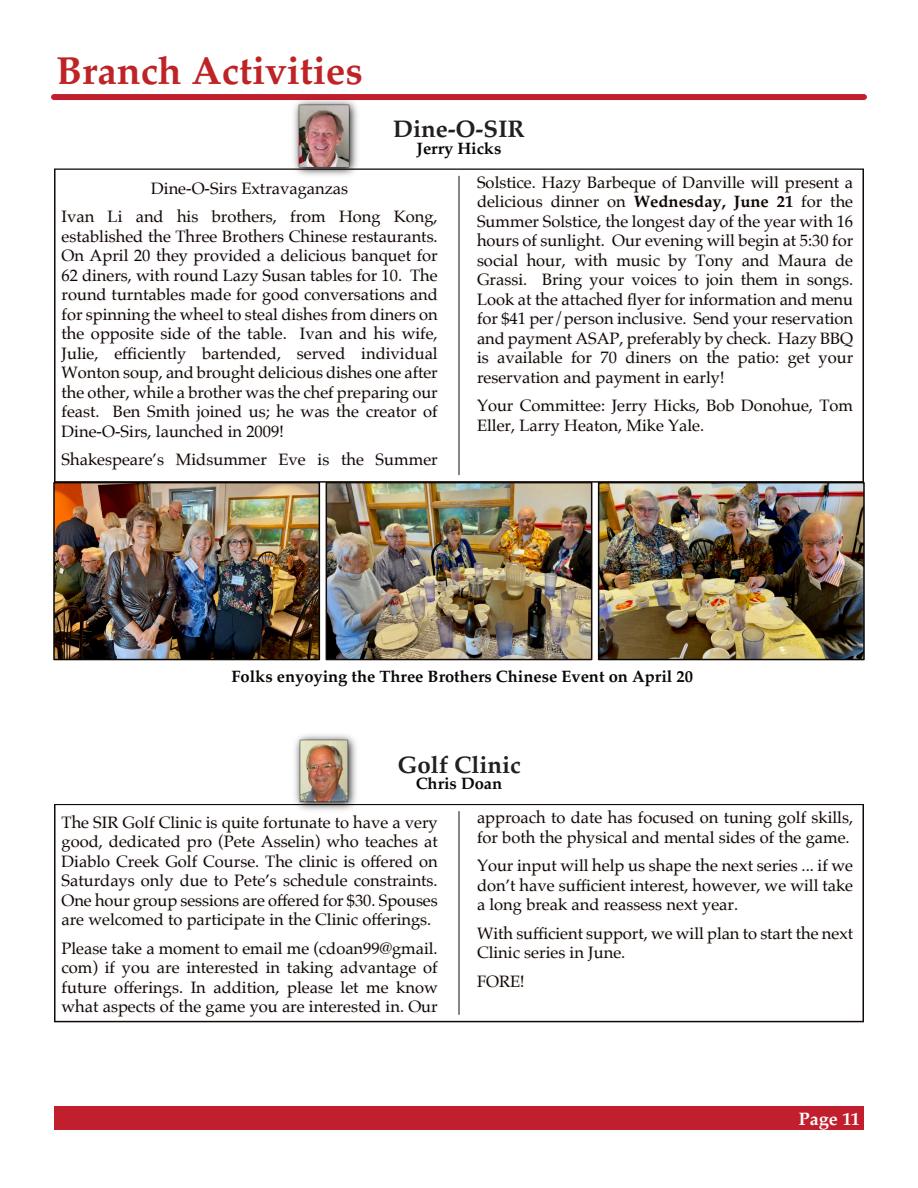
<style>
.page{position:relative;width:918px;height:1188px;background:#fff}
.page>*{position:absolute;margin:0;border:0;box-sizing:border-box;transform-origin:0 0}
.t1{font:700 39px "Palatino";color:#bf2325}
.t2{font:700 24px "Palatino";color:#231f20}
.t3{font:700 18px "Palatino";color:#fff}
.t4{font:16.5px/19.5px "Palatino";color:#080704;text-align:justify}
.t5{font:700 16.5px "Palatino";color:#080704}
.s1{font-weight:700}
</style>
<div class="page">
<div style="left:54px;top:1107px;width:810px;height:23px;background:#c11f2d"></div>
<div style="left:54px;top:94px;width:810px;height:6px;background:#c11f2d"></div>
<svg style="left:54px;top:168px;width:810px;height:315px"></svg>
<hr style="left:459px;top:176px;width:1px;height:299px;background:#120a09">
<img style="left:56px;top:485px;width:261px;height:172px">
<div style="left:53px;top:482px;width:267px;height:178px;border:2px solid #080704"></div>
<img style="left:329px;top:485px;width:260px;height:172px">
<div style="left:326px;top:482px;width:266px;height:178px;border:2px solid #150b0a"></div>
<img style="left:601px;top:485px;width:261px;height:172px">
<div style="left:598px;top:482px;width:267px;height:178px;border:2px solid #080704"></div>
<img style="left:291px;top:100px;width:70px;height:78px">
<svg style="left:54px;top:804px;width:810px;height:218px"></svg>
<hr style="left:459px;top:811px;width:1px;height:204px;background:#120a09">
<img style="left:292px;top:734px;width:68px;height:79px">
<h1 class="t1" style="left:56px;top:52px;width:308px">Branch Activities</h1>
<h2 class="t2" style="left:393px;top:117px;width:133px">Dine-O-SIR</h2>
<p class="t5" style="left:417px;top:140px;width:86px">Jerry Hicks</p>
<p class="t4" style="left:62px;top:175px;width:378px;line-height:28.5px;text-align:center">Dine-O-Sirs Extravaganzas<br>Ivan Li and his brothers, from Hong Kong,</p>
<p class="t4" style="left:62px;top:228px;width:378px">established the Three Brothers Chinese restaurants.<br>On April 20 they provided a delicious banquet for 62 diners, with round Lazy Susan tables for 10. The round turntables made for good conversations and for spinning the wheel to steal dishes from diners on the opposite side of the table. Ivan and his wife, Julie, efficiently bartended, served individual Wonton soup, and brought delicious dishes one after the other, while a brother was the chef preparing our feast. Ben Smith joined us; he was the creator of Dine-O-Sirs, launched in 2009!</p>
<p class="t4" style="left:62px;top:451px;width:378px">Shakespeare’s Midsummer Eve is the Summer</p>
<p class="t4" style="left:477px;top:174px;width:378px">Solstice. Hazy Barbeque of Danville will present a delicious dinner on <span class="s1">Wednesday, June 21</span> for the Summer Solstice, the longest day of the year with 16 hours of sunlight. Our evening will begin at 5:30 for social hour, with music by Tony and Maura de Grassi. Bring your voices to join them in songs.<br>Look at the attached flyer for information and menu for $41 per/person inclusive. Send your reservation and payment ASAP, preferably by check. Hazy BBQ is available for 70 diners on the patio: get your reservation and payment in early!</p>
<p class="t4" style="left:477px;top:397px;width:378px">Your Committee: Jerry Hicks, Bob Donohue, Tom<br>Eller, Larry Heaton, Mike Yale.</p>
<p class="t5" style="left:231px;top:668px;width:463px">Folks enyoying the Three Brothers Chinese Event on April 20</p>
<h2 class="t2" style="left:397px;top:753px;width:125px">Golf Clinic</h2>
<p class="t5" style="left:416px;top:775px;width:88px">Chris Doan</p>
<p class="t4" style="left:62px;top:813px;width:378px">The SIR Golf Clinic is quite fortunate to have a very good, dedicated pro (Pete Asselin) who teaches at Diablo Creek Golf Course. The clinic is offered on Saturdays only due to Pete’s schedule constraints.<br>One hour group sessions are offered for $30. Spouses are welcomed to participate in the Clinic offerings.</p>
<p class="t4" style="left:62px;top:939px;width:378px">Please take a moment to email me (cdoan99@gmail. com) if you are interested in taking advantage of future offerings. In addition, please let me know what aspects of the game you are interested in. Our</p>
<p class="t4" style="left:477px;top:809px;width:378px">approach to date has focused on tuning golf skills, for both the physical and mental sides of the game.</p>
<p class="t4" style="left:477px;top:857px;width:378px">Your input will help us shape the next series ... if we don’t have sufficient interest, however, we will take a long break and reassess next year.</p>
<p class="t4" style="left:477px;top:924px;width:378px">With sufficient support, we will plan to start the next<br>Clinic series in June.</p>
<p class="t4" style="left:477px;top:972px;width:49px">FORE!</p>
<p class="t3" style="left:799px;top:1110px;width:62px">Page 11</p>
</div>
